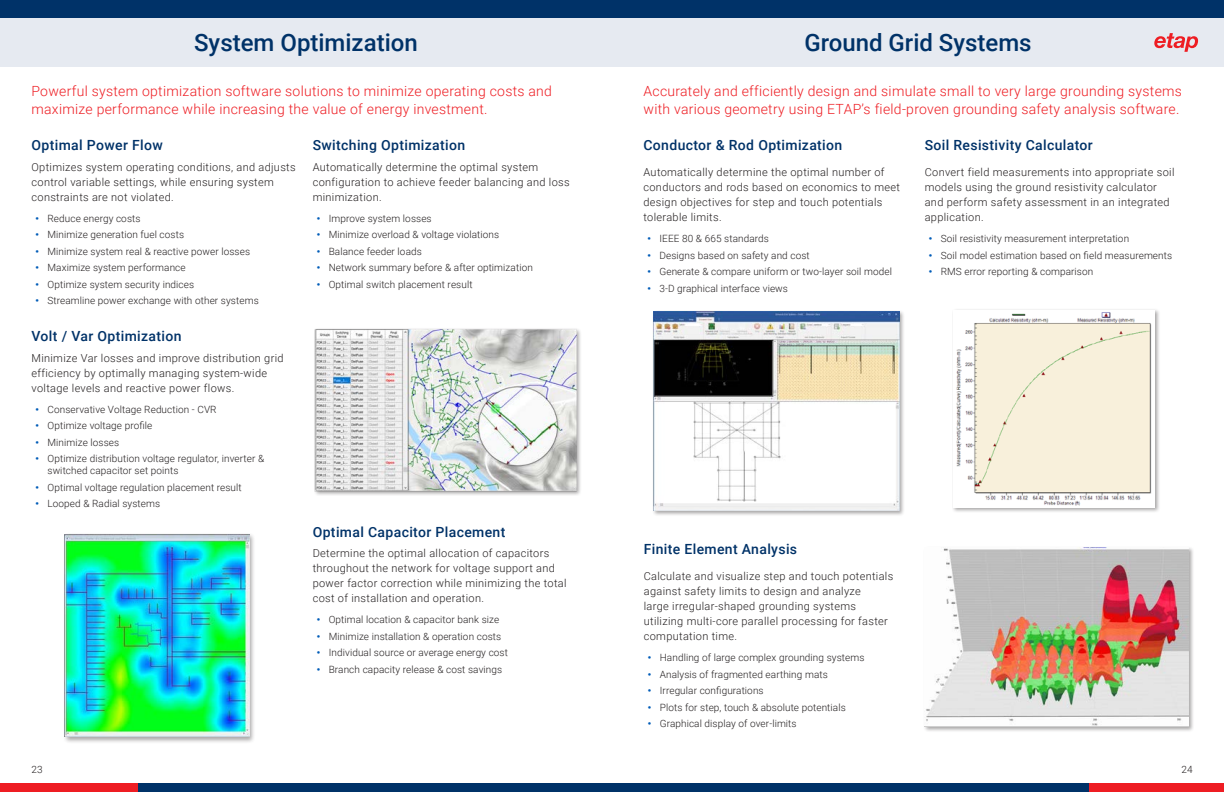
<style>
.page{position:relative;width:1224px;height:792px;background:#fff}
.page>*{position:absolute;margin:0;border:0;box-sizing:border-box;transform-origin:0 0}
.t1{font:500 24px "Roboto";color:#003268}
.H1_Text{font:300 14px/18px "Roboto";letter-spacing:.02em;color:#ee1d23}
.H3_Header_Blue{font:500 14px "Roboto";letter-spacing:.025em;color:#003268}
.H3_Header_Blue_2{font:500 14px "Roboto";letter-spacing:.025em;color:#003268}
.Paragraph{font:300 11px/15px "Roboto";letter-spacing:.03em;color:#231f20}
.t2{font:300 10px/12px "Roboto";letter-spacing:.01em;color:#231f20}
.s1{font-family:"Arial";font-weight:400;color:#005cb8}
</style>
<div class="page">
<div style="left:0;top:0;width:1224px;height:66px;background:#e6eaf1"></div>
<svg style="left:1154px;top:33px;width:44px;height:19px"></svg>
<div style="left:63px;top:532px;width:193px;height:212px;background:#231f20;opacity:.4"></div>
<img style="left:65px;top:534px;width:184px;height:203px">
<img style="left:314px;top:328px;width:266px;height:167px">
<div style="left:652px;top:310px;width:253px;height:207px;background:#231f20;opacity:.4"></div>
<img style="left:654px;top:312px;width:245px;height:199px">
<div style="left:923px;top:546px;width:271px;height:186px;background:#231f20;opacity:.4"></div>
<img style="left:925px;top:548px;width:264px;height:178px">
<div style="left:952px;top:308px;width:209px;height:205px;background:#231f20;opacity:.4"></div>
<img style="left:954px;top:310px;width:201px;height:198px">
<div style="left:0;top:0;width:1224px;height:18px;background:#003268"></div>
<div style="left:0;top:783px;width:1224px;height:9px;background:#ee1d23"></div>
<div style="left:138px;top:783px;width:951px;height:9px;background:#003268"></div>
<h1 class="t1" style="left:194px;top:25px;width:225px">System Optimization</h1>
<p class="H1_Text" style="left:32px;top:81px;width:522px">Powerful system optimization software solutions to minimize operating costs and maximize performance while increasing the value of energy investment.</p>
<p class="H3_Header_Blue" style="left:32px;top:135px;width:133px">Optimal Power Flow</p>
<p class="Paragraph" style="left:32px;top:159px;width:266px">Optimizes system operating conditions, and adjusts control variable settings, while ensuring system constraints are not violated.</p>
<p class="t2" style="left:36px;top:212px;width:107px"><span class="s1">•</span> Reduce energy costs</p>
<p class="t2" style="left:36px;top:228px;width:150px"><span class="s1">•</span> Minimize generation fuel costs</p>
<p class="t2" style="left:36px;top:245px;width:216px"><span class="s1">•</span> Minimize system real &amp; reactive power losses</p>
<p class="t2" style="left:36px;top:261px;width:152px"><span class="s1">•</span> Maximize system performance</p>
<p class="t2" style="left:36px;top:278px;width:160px"><span class="s1">•</span> Optimize system security indices</p>
<p class="t2" style="left:36px;top:294px;width:225px"><span class="s1">•</span> Streamline power exchange with other systems</p>
<p class="H3_Header_Blue" style="left:32px;top:326px;width:151px">Volt / Var Optimization</p>
<p class="Paragraph" style="left:32px;top:350px;width:254px">Minimize Var losses and improve distribution grid efficiency by optimally managing system-wide voltage levels and reactive power flows.</p>
<p class="t2" style="left:36px;top:403px;width:183px"><span class="s1">•</span> Conservative Voltage Reduction - CVR</p>
<p class="t2" style="left:36px;top:419px;width:118px"><span class="s1">•</span> Optimize voltage profile</p>
<p class="t2" style="left:36px;top:436px;width:85px"><span class="s1">•</span> Minimize losses</p>
<p class="t2" style="left:48px;top:452px;width:218px;text-indent:-12px"><span class="s1">•</span> Optimize distribution voltage regulator, inverter &amp; switched capacitor set points</p>
<p class="t2" style="left:36px;top:481px;width:208px"><span class="s1">•</span> Optimal voltage regulation placement result</p>
<p class="t2" style="left:36px;top:497px;width:126px"><span class="s1">•</span> Looped &amp; Radial systems</p>
<p class="H3_Header_Blue" style="left:313px;top:135px;width:154px">Switching Optimization</p>
<p class="Paragraph" style="left:313px;top:159px;width:258px">Automatically determine the optimal system configuration to achieve feeder balancing and loss minimization.</p>
<p class="t2" style="left:317px;top:212px;width:116px"><span class="s1">•</span> Improve system losses</p>
<p class="t2" style="left:317px;top:228px;width:184px"><span class="s1">•</span> Minimize overload &amp; voltage violations</p>
<p class="t2" style="left:317px;top:245px;width:107px"><span class="s1">•</span> Balance feeder loads</p>
<p class="t2" style="left:317px;top:261px;width:218px"><span class="s1">•</span> Network summary before &amp; after optimization</p>
<p class="t2" style="left:317px;top:278px;width:157px"><span class="s1">•</span> Optimal switch placement result</p>
<p class="H3_Header_Blue" style="left:313px;top:522px;width:194px">Optimal Capacitor Placement</p>
<p class="Paragraph" style="left:313px;top:546px;width:255px">Determine the optimal allocation of capacitors throughout the network for voltage support and power factor correction while minimizing the total cost of installation and operation.</p>
<p class="t2" style="left:317px;top:613px;width:184px"><span class="s1">•</span> Optimal location &amp; capacitor bank size</p>
<p class="t2" style="left:317px;top:630px;width:186px"><span class="s1">•</span> Minimize installation &amp; operation costs</p>
<p class="t2" style="left:317px;top:646px;width:193px"><span class="s1">•</span> Individual source or average energy cost</p>
<p class="t2" style="left:317px;top:663px;width:187px"><span class="s1">•</span> Branch capacity release &amp; cost savings</p>
<h1 class="t1" style="left:804px;top:26px;width:229px">Ground Grid Systems</h1>
<p class="H1_Text" style="left:644px;top:81px;width:540px">Accurately and efficiently design and simulate small to very large grounding systems with various geometry using ETAP’s field-proven grounding safety analysis software.</p>
<p class="H3_Header_Blue_2" style="left:644px;top:135px;width:200px">Conductor &amp; Rod Optimization</p>
<p class="Paragraph" style="left:644px;top:165px;width:258px">Automatically determine the optimal number of conductors and rods based on economics to meet design objectives for step and touch potentials tolerable limits.</p>
<p class="t2" style="left:648px;top:232px;width:123px"><span class="s1">•</span> IEEE 80 &amp; 665 standards</p>
<p class="t2" style="left:648px;top:249px;width:164px"><span class="s1">•</span> Designs based on safety and cost</p>
<p class="t2" style="left:648px;top:265px;width:246px"><span class="s1">•</span> Generate &amp; compare uniform or two-layer soil model</p>
<p class="t2" style="left:648px;top:282px;width:142px"><span class="s1">•</span> 3-D graphical interface views</p>
<p class="H3_Header_Blue_2" style="left:925px;top:135px;width:169px">Soil Resistivity Calculator</p>
<p class="Paragraph" style="left:925px;top:165px;width:251px">Convert field measurements into appropriate soil models using the ground resistivity calculator and perform safety assessment in an integrated application.</p>
<p class="t2" style="left:929px;top:232px;width:202px"><span class="s1">•</span> Soil resistivity measurement interpretation</p>
<p class="t2" style="left:929px;top:249px;width:245px"><span class="s1">•</span> Soil model estimation based on field measurements</p>
<p class="t2" style="left:929px;top:265px;width:166px"><span class="s1">•</span> RMS error reporting &amp; comparison</p>
<p class="H3_Header_Blue_2" style="left:644px;top:539px;width:155px">Finite Element Analysis</p>
<p class="Paragraph" style="left:644px;top:568px;width:251px">Calculate and visualize step and touch potentials against safety limits to design and analyze<br>large irregular-shaped grounding systems utilizing multi-core parallel processing for faster computation time.</p>
<p class="t2" style="left:648px;top:651px;width:218px"><span class="s1">•</span> Handling of large complex grounding systems</p>
<p class="t2" style="left:648px;top:668px;width:182px"><span class="s1">•</span> Analysis of fragmented earthing mats</p>
<p class="t2" style="left:648px;top:684px;width:117px"><span class="s1">•</span> Irregular configurations</p>
<p class="t2" style="left:648px;top:701px;width:199px"><span class="s1">•</span> Plots for step, touch &amp; absolute potentials</p>
<p class="t2" style="left:648px;top:717px;width:150px"><span class="s1">•</span> Graphical display of over-limits</p>
<p class="t2" style="left:32px;top:763px;width:13px">23</p>
<p class="t2" style="left:1182px;top:763px;width:13px">24</p>
</div>
